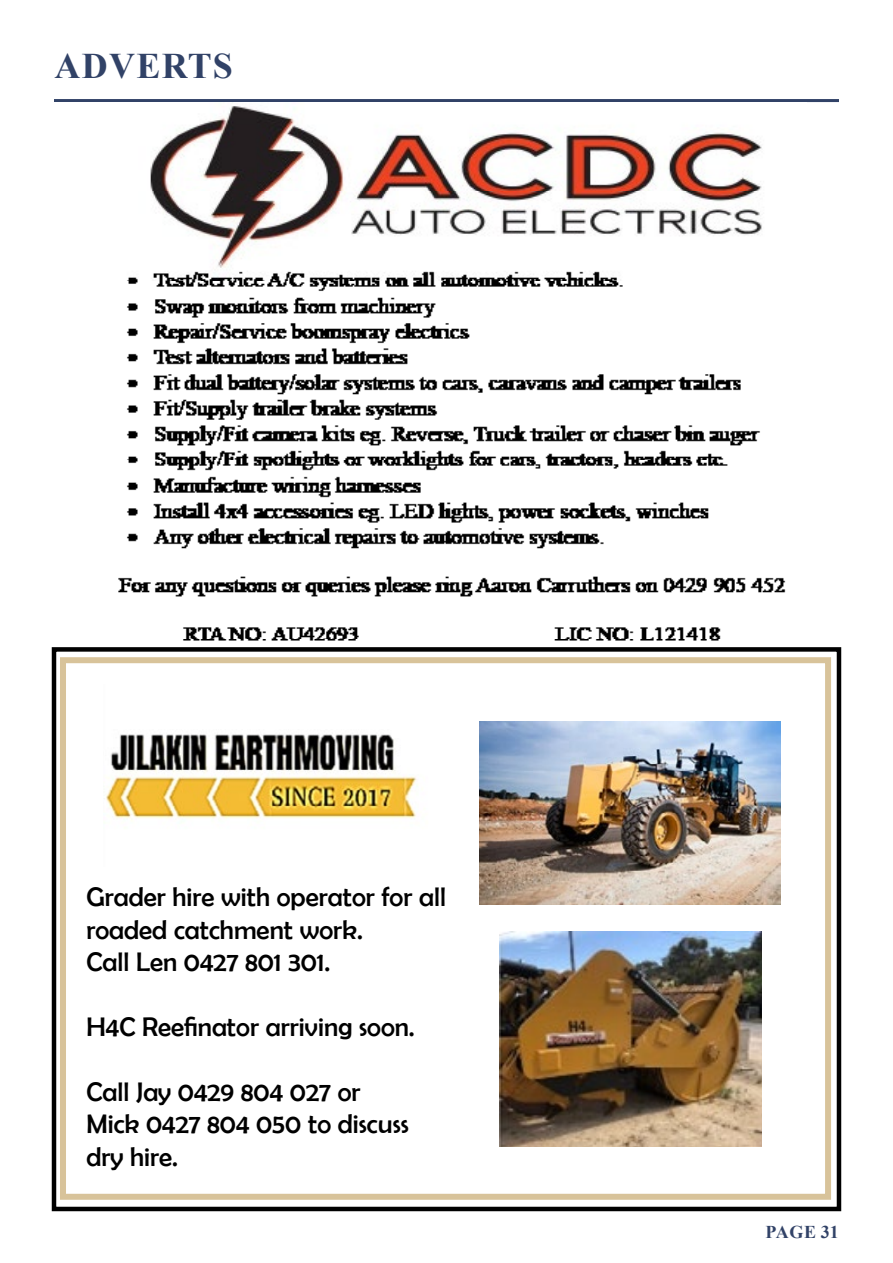
<style>
.page{position:relative;width:893px;height:1263px;background:#fff}
.page>*{position:absolute;margin:0;border:0;box-sizing:border-box;transform-origin:0 0}
.t1{font:700 36px "Times New Roman";letter-spacing:.035em;color:#314267}
.t2{font:27px/32.4px "Berlin Sans FB";color:#000}
.t3{font:700 18px "Times New Roman";letter-spacing:.015em;color:#314267}
</style>
<div class="page">
<hr style="left:54px;top:99px;width:785px;height:3px;background:#314267">
<img style="left:51px;top:106px;width:735px;height:543px">
<img style="left:106px;top:734px;width:312px;height:87px">
<img style="left:479px;top:722px;width:302px;height:183px">
<img style="left:499px;top:931px;width:262px;height:215px">
<div style="left:52px;top:647px;width:789px;height:564px;border:4px solid #000"></div>
<div style="left:60px;top:657px;width:771px;height:543px;border:6px solid #d8c39a"></div>
<h1 class="t1" style="left:55px;top:40px;width:180px">ADVERTS</h1>
<p class="t2" style="left:87px;top:881px;width:361px">Grader hire with operator for all roaded catchment work.<br>Call Len 0427 801 301.</p>
<p class="t2" style="left:87px;top:1010px;width:330px">H4C Reefinator arriving soon.</p>
<p class="t2" style="left:87px;top:1075px;width:324px">Call Jay 0429 804 027 or<br>Mick 0427 804 050 to discuss dry hire.</p>
<p class="t3" style="left:766px;top:1219px;width:75px">PAGE 31</p>
</div>
